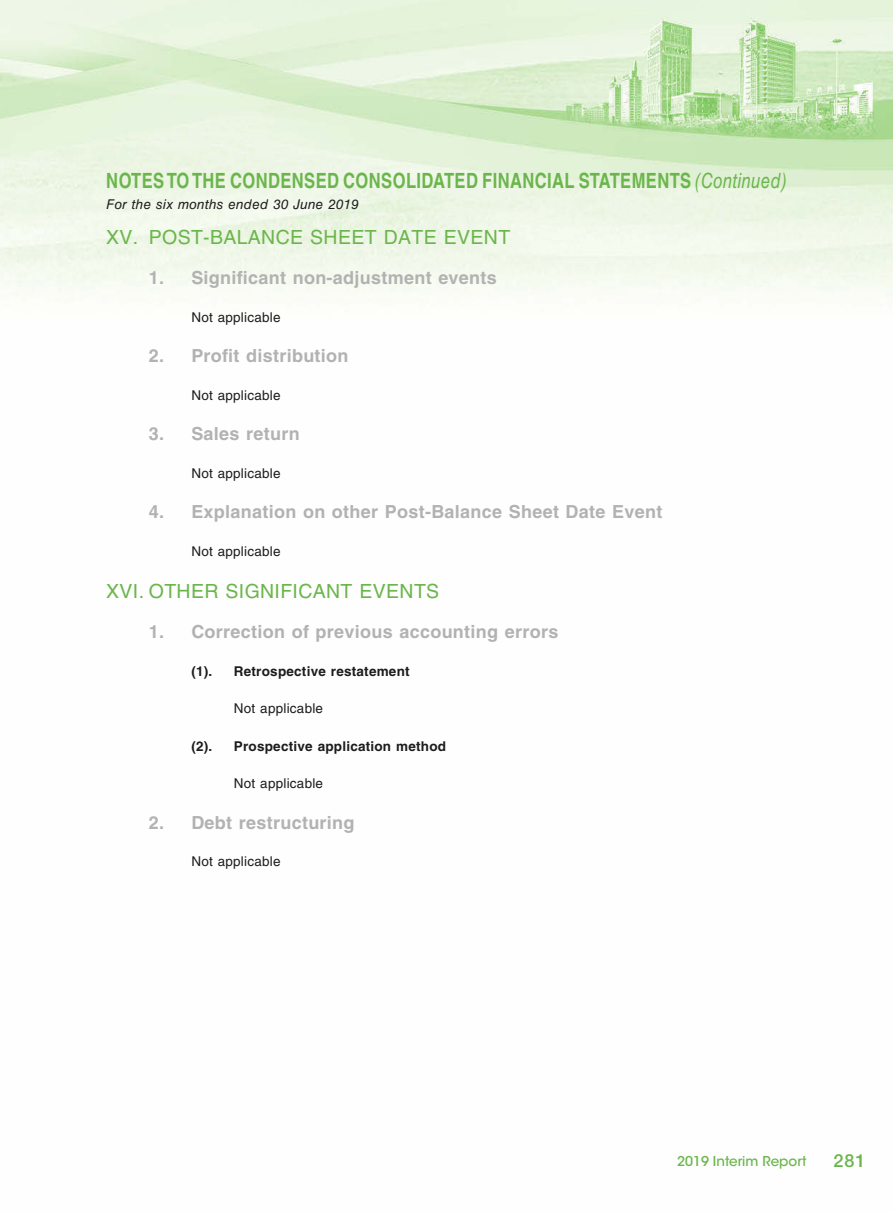
<style>
.page{position:relative;width:893px;height:1212px;background:#fff}
.page>*{position:absolute;margin:0;border:0;box-sizing:border-box;transform-origin:0 0}
.t1{font:700 21px "Helvetica LT Std";letter-spacing:.025em;color:#6bb64c;scale:.79 1}
.t2{font:19.5px "Helvetica LT Std";letter-spacing:.015em;color:#6bb64c}
.t3{font:700 18px "Helvetica LT Std";letter-spacing:.015em;color:#b2b2b2}
.t4{font:500 18px "Helvetica Neue LT Std";color:#6bb64c}
.t5{font:13.5px "Helvetica LT Std";letter-spacing:.015em;color:#1c1c1b}
.t6{font:700 13.5px "Helvetica LT Std";letter-spacing:.015em;color:#1c1c1b}
.t7{font:italic 13.5px "Helvetica LT Std";letter-spacing:.015em;color:#1c1c1b}
.t8{font:500 13.5px "ITC Avant Garde Std";color:#6bb64c}
.s1{font-weight:400;font-style:italic}
</style>
<div class="page">
<img style="left:0;top:0;width:893px;height:299px">
<p class="t1" style="left:106px;top:167px;width:863px">NOTES TO THE CONDENSED CONSOLIDATED FINANCIAL STATEMENTS <span class="s1">(Continued)</span></p>
<p class="t7" style="left:106px;top:196px;width:254px">For the six months ended 30 June 2019</p>
<p class="t2" style="left:106px;top:225px;width:405px">XV. POST-BALANCE SHEET DATE EVENT</p>
<p class="t3" style="left:149px;top:267px;width:350px">1. Significant non-adjustment events</p>
<p class="t5" style="left:191px;top:309px;width:91px">Not applicable</p>
<p class="t3" style="left:149px;top:345px;width:201px">2. Profit distribution</p>
<p class="t5" style="left:191px;top:387px;width:91px">Not applicable</p>
<p class="t3" style="left:149px;top:423px;width:152px">3. Sales return</p>
<p class="t5" style="left:191px;top:465px;width:91px">Not applicable</p>
<p class="t3" style="left:149px;top:501px;width:515px">4. Explanation on other Post-Balance Sheet Date Event</p>
<p class="t5" style="left:191px;top:543px;width:91px">Not applicable</p>
<p class="t2" style="left:106px;top:579px;width:334px">XVI. OTHER SIGNIFICANT EVENTS</p>
<p class="t3" style="left:149px;top:621px;width:411px">1. Correction of previous accounting errors</p>
<p class="t6" style="left:191px;top:663px;width:22px">(1).</p>
<p class="t6" style="left:234px;top:663px;width:177px">Retrospective restatement</p>
<p class="t5" style="left:234px;top:701px;width:91px">Not applicable</p>
<p class="t6" style="left:191px;top:738px;width:22px">(2).</p>
<p class="t6" style="left:234px;top:738px;width:214px">Prospective application method</p>
<p class="t5" style="left:234px;top:776px;width:91px">Not applicable</p>
<p class="t3" style="left:149px;top:811px;width:207px">2. Debt restructuring</p>
<p class="t5" style="left:191px;top:854px;width:91px">Not applicable</p>
<p class="t8" style="left:677px;top:1152px;width:131px">2019 Interim Report</p>
<p class="t4" style="left:833px;top:1150px;width:34px">281</p>
</div>
